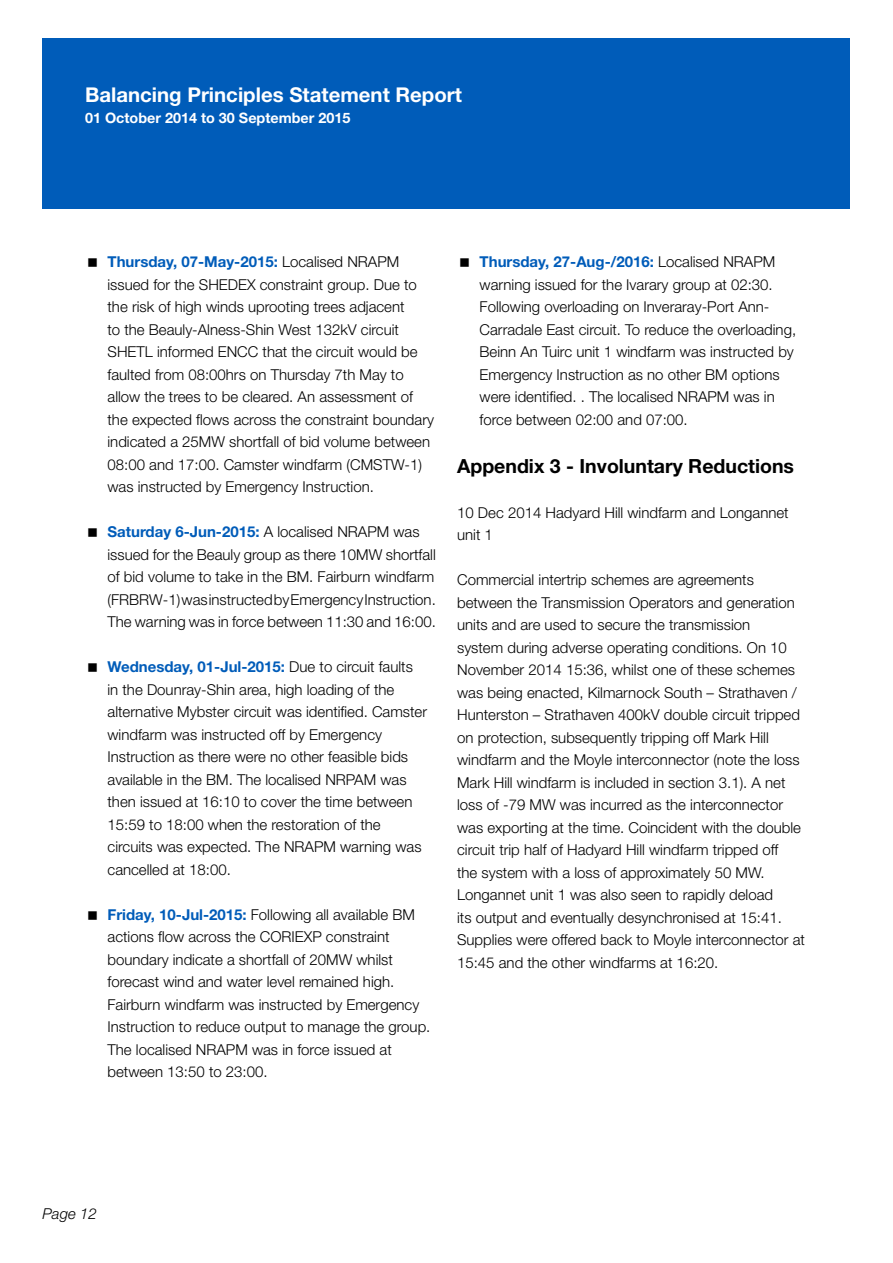
<style>
.page{position:relative;width:893px;height:1263px;background:#fff}
.page>*{position:absolute;margin:0;border:0;box-sizing:border-box;transform-origin:0 0}
.t1{font:700 20.4px "Helvetica Neue LT Std";color:#fff}
.t2{font:700 19.5px "Helvetica Neue LT Std";color:#000}
.t3{font:300 15px/22.5px "Helvetica Neue LT Std";color:#000}
.t4{font:italic 300 15px "Helvetica Neue LT Std";color:#000}
.t5{font:700 14.4px "Helvetica Neue LT Std";color:#fff}
.s1{font-weight:700;color:#005cb9}
</style>
<div class="page">
<div style="left:43px;top:38px;width:807px;height:170px;background:#005cb9"></div>
<h1 class="t1" style="left:85px;top:82px;width:378px">Balancing Principles Statement Report</h1>
<p class="t5" style="left:85px;top:109px;width:267px">01 October 2014 to 30 September 2015</p>
<p class="t3" style="left:108px;top:250px;width:328px"><span class="s1">Thursday, 07-May-2015:</span> Localised NRAPM issued for the SHEDEX constraint group. Due to the risk of high winds uprooting trees adjacent<br>to the Beauly-Alness-Shin West 132kV circuit SHETL informed ENCC that the circuit would be faulted from 08:00hrs on Thursday 7th May to allow the trees to be cleared. An assessment of the expected flows across the constraint boundary indicated a 25MW shortfall of bid volume between 08:00 and 17:00. Camster windfarm (CMSTW-1) was instructed by Emergency Instruction.</p>
<p class="t3" style="left:108px;top:520px;width:330px"><span class="s1">Saturday 6-Jun-2015:</span> A localised NRAPM was issued for the Beauly group as there 10MW shortfall of bid volume to take in the BM. Fairburn windfarm (FRBRW-1) was instructed by Emergency Instruction.<br>The warning was in force between 11:30 and 16:00.</p>
<p class="t3" style="left:108px;top:655px;width:321px"><span class="s1">Wednesday, 01-Jul-2015:</span> Due to circuit faults in the Dounray-Shin area, high loading of the alternative Mybster circuit was identified. Camster windfarm was instructed off by Emergency Instruction as there were no other feasible bids available in the BM. The localised NRPAM was then issued at 16:10 to cover the time between 15:59 to 18:00 when the restoration of the circuits was expected. The NRAPM warning was cancelled at 18:00.</p>
<p class="t3" style="left:108px;top:903px;width:324px"><span class="s1">Friday, 10-Jul-2015:</span> Following all available BM actions flow across the CORIEXP constraint boundary indicate a shortfall of 20MW whilst forecast wind and water level remained high.<br>Fairburn windfarm was instructed by Emergency Instruction to reduce output to manage the group.<br>The localised NRAPM was in force issued at between 13:50 to 23:00.</p>
<p class="t3" style="left:480px;top:250px;width:318px"><span class="s1">Thursday, 27-Aug-/2016:</span> Localised NRAPM warning issued for the Ivarary group at 02:30.<br>Following overloading on Inveraray-Port Ann-Carradale East circuit. To reduce the overloading, Beinn An Tuirc unit 1 windfarm was instructed by Emergency Instruction as no other BM options were identified. . The localised NRAPM was in force between 02:00 and 07:00.</p>
<h2 class="t2" style="left:457px;top:454px;width:338px">Appendix 3 - Involuntary Reductions</h2>
<p class="t3" style="left:457px;top:501px;width:333px">10 Dec 2014 Hadyard Hill windfarm and Longannet unit 1</p>
<p class="t3" style="left:457px;top:568px;width:349px">Commercial intertrip schemes are agreements between the Transmission Operators and generation units and are used to secure the transmission<br>system during adverse operating conditions. On 10<br>November 2014 15:36, whilst one of these schemes was being enacted, Kilmarnock South – Strathaven / Hunterston – Strathaven 400kV double circuit tripped on protection, subsequently tripping off Mark Hill windfarm and the Moyle interconnector (note the loss Mark Hill windfarm is included in section 3.1). A net loss of -79 MW was incurred as the interconnector was exporting at the time. Coincident with the double circuit trip half of Hadyard Hill windfarm tripped off<br>the system with a loss of approximately 50 MW.<br>Longannet unit 1 was also seen to rapidly deload<br>its output and eventually desynchronised at 15:41.<br>Supplies were offered back to Moyle interconnector at 15:45 and the other windfarms at 16:20.</p>
<p class="t4" style="left:43px;top:1205px;width:56px">Page 12</p>
</div>
